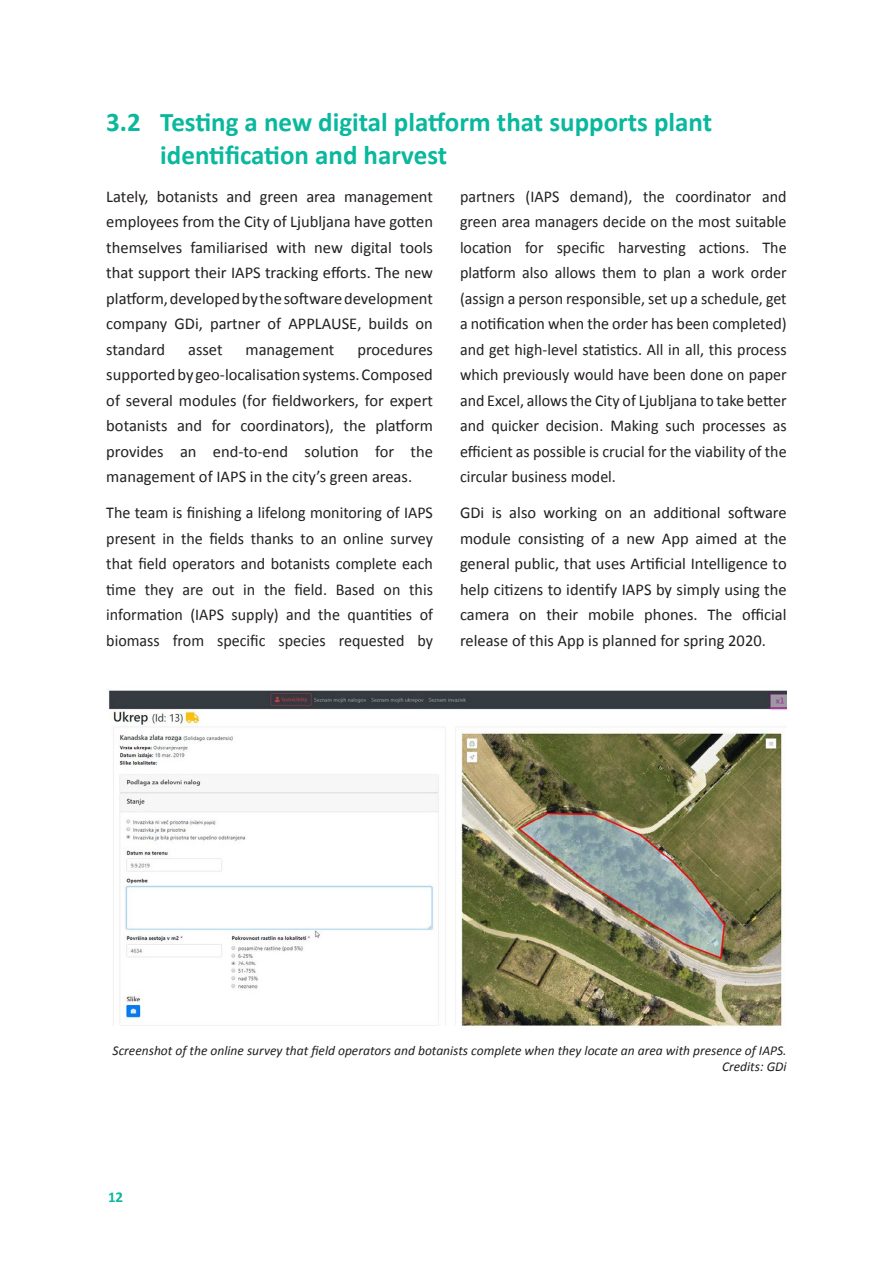
<style>
.page{position:relative;width:893px;height:1263px;background:#fff}
.page>*{position:absolute;margin:0;border:0;box-sizing:border-box;transform-origin:0 0}
.t1{font:700 27px/33px "Calibri";color:#09b89d}
.Para{font:16.5px/25.5px "Calibri";color:#231f20;text-align:justify}
.t2{font:700 15px "Calibri";color:#09b89d}
.FigureCaption{font:italic 13.5px/16.2px "Calibri";color:#231f20;text-align:right}
</style>
<div class="page">
<img style="left:109px;top:690px;width:678px;height:337px">
<h2 class="t1" style="left:160px;top:105px;width:553px;text-indent:-54px">3.2 Testing a new digital platform that supports plant identification and harvest</h2>
<p class="Para" style="left:106px;top:184px;width:328px">Lately, botanists and green area management employees from the City of Ljubljana have gotten themselves familiarised with new digital tools that support their IAPS tracking efforts. The new platform,developedbythesoftwaredevelopment company GDi, partner of APPLAUSE, builds on standard</p>
<p class="Para" style="left:460px;top:184px;width:328px">partners (IAPS demand), the coordinator and green area managers decide on the most suitable location for specific harvesting actions. The platform also allows them to plan a work order (assign a person responsible, set up a schedule, get a notification when the order has been completed) and get high-level statistics. All in all, this process which previously would have been done on paper and Excel, allows the City of Ljubljana to take better and quicker decision. Making such processes as efficient as possible is crucial for the viability of the circular business model.</p>
<p class="Para" style="left:460px;top:500px;width:328px">GDi is also working on an additional software module consisting of a new App aimed at the general public, that uses Artificial Intelligence to help citizens to identify IAPS by simply using the camera on their mobile phones. The official release of this App is planned for spring 2020.</p>
<p class="Para" style="left:106px;top:337px;width:328px;text-indent:251px">procedures supportedby geo-localisationsystems.Composed of several modules (for fieldworkers, for expert botanists and for coordinators), the platform provides an end-to-end solution for the management of IAPS in the city’s green areas.</p>
<p class="Para" style="left:106px;top:500px;width:328px">The team is finishing a lifelong monitoring of IAPS present in the fields thanks to an online survey that field operators and botanists complete each time they are out in the field. Based on this information (IAPS supply) and the quantities of biomass from specific species requested by</p>
<p class="Para" style="left:188px;top:337px;width:36px">asset</p>
<p class="Para" style="left:246px;top:337px;width:90px">management</p>
<p class="FigureCaption" style="left:113px;top:1042px;width:676px">Screenshot of the online survey that field operators and botanists complete when they locate an area with presence of IAPS.<br>Credits: GDi</p>
<p class="t2" style="left:108px;top:1186px;width:17px">12</p>
</div>
